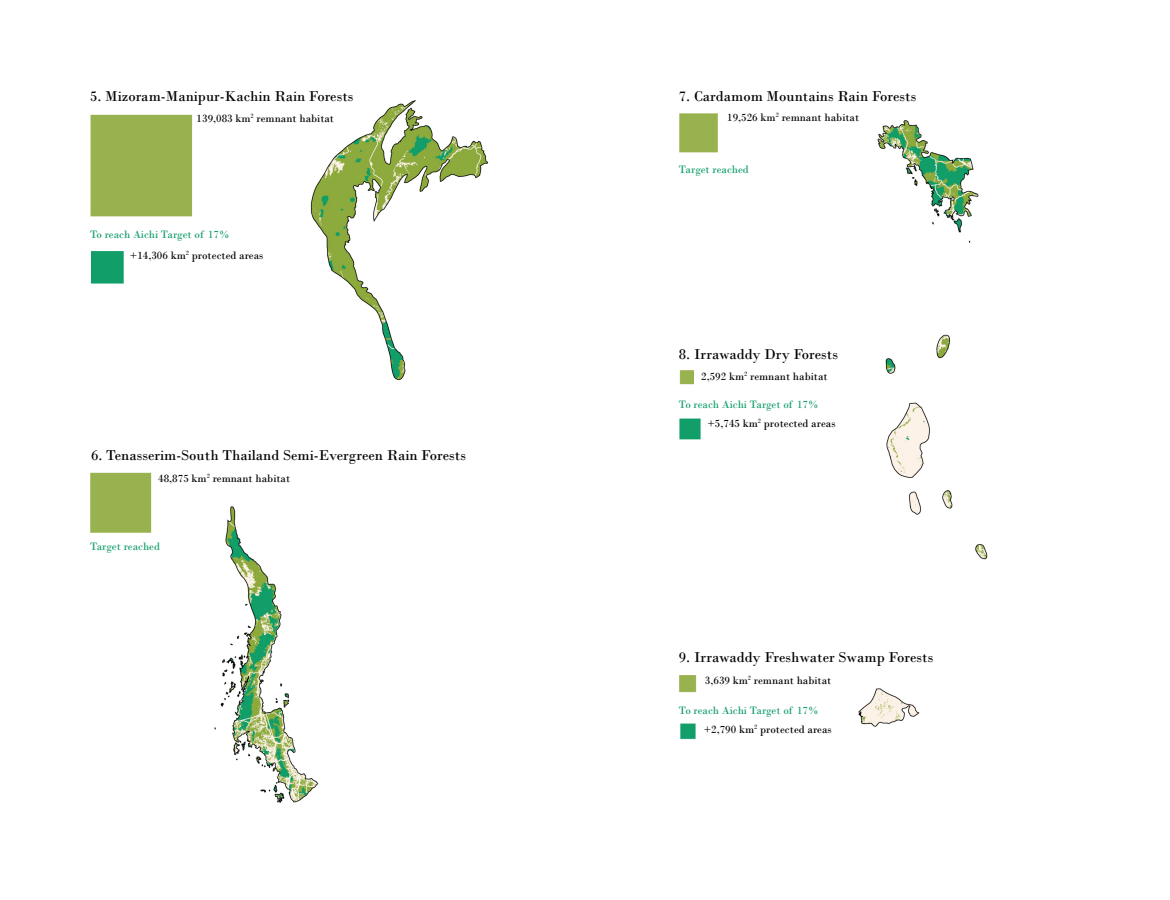
<style>
.page{position:relative;width:1170px;height:900px;background:#fff}
.page>*{position:absolute;margin:0;border:0;box-sizing:border-box;transform-origin:0 0}
.Ecoregions_Name{font:15px "Bodoni";color:#000}
.Ecoregions_Legend{font:11.25px "Bodoni";color:#000}
.Ecoregions_Legend_Gr{font:11.25px "Bodoni";color:#129e69}
</style>
<div class="page">
<img style="left:310px;top:100px;width:179px;height:281px">
<img style="left:90px;top:251px;width:34px;height:33px">
<img style="left:214px;top:506px;width:105px;height:297px">
<div style="left:90px;top:472px;width:62px;height:61px;background:#98b24f"></div>
<img style="left:679px;top:113px;width:39px;height:40px">
<img style="left:885px;top:334px;width:103px;height:226px">
<img style="left:680px;top:723px;width:16px;height:17px">
<div style="left:90px;top:114px;width:103px;height:103px;background:#98b24f"></div>
<img style="left:877px;top:120px;width:102px;height:123px">
<img style="left:679px;top:370px;width:15px;height:15px">
<img style="left:679px;top:418px;width:22px;height:22px">
<img style="left:679px;top:675px;width:18px;height:18px">
<img style="left:858px;top:688px;width:62px;height:39px">
<p class="Ecoregions_Name" style="left:90px;top:87px;width:265px">5. Mizoram-Manipur-Kachin Rain Forests</p>
<p class="Ecoregions_Legend" style="left:197px;top:112px;width:139px">139,083 km<sup>2</sup> remnant habitat</p>
<p class="Ecoregions_Legend_Gr" style="left:90px;top:228px;width:141px">To reach Aichi Target of 17%</p>
<p class="Ecoregions_Legend" style="left:130px;top:249px;width:135px">+14,306 km<sup>2</sup> protected areas</p>
<p class="Ecoregions_Name" style="left:91px;top:446px;width:376px">6. Tenasserim-South Thailand Semi-Evergreen Rain Forests</p>
<p class="Ecoregions_Legend" style="left:158px;top:472px;width:134px">48,875 km<sup>2</sup> remnant habitat</p>
<p class="Ecoregions_Legend_Gr" style="left:90px;top:540px;width:71px">Target reached</p>
<p class="Ecoregions_Name" style="left:679px;top:87px;width:239px">7. Cardamom Mountains Rain Forests</p>
<p class="Ecoregions_Legend" style="left:727px;top:111px;width:134px">19,526 km<sup>2</sup> remnant habitat</p>
<p class="Ecoregions_Legend_Gr" style="left:679px;top:162px;width:71px">Target reached</p>
<p class="Ecoregions_Name" style="left:679px;top:345px;width:161px">8. Irrawaddy Dry Forests</p>
<p class="Ecoregions_Legend" style="left:701px;top:370px;width:128px">2,592 km<sup>2</sup> remnant habitat</p>
<p class="Ecoregions_Legend_Gr" style="left:679px;top:398px;width:141px">To reach Aichi Target of 17%</p>
<p class="Ecoregions_Legend" style="left:707px;top:417px;width:130px">+5,745 km<sup>2</sup> protected areas</p>
<p class="Ecoregions_Name" style="left:679px;top:648px;width:256px">9. Irrawaddy Freshwater Swamp Forests</p>
<p class="Ecoregions_Legend" style="left:705px;top:674px;width:128px">3,639 km<sup>2</sup> remnant habitat</p>
<p class="Ecoregions_Legend_Gr" style="left:679px;top:703px;width:141px">To reach Aichi Target of 17%</p>
<p class="Ecoregions_Legend" style="left:704px;top:722px;width:130px">+2,790 km<sup>2</sup> protected areas</p>
</div>
